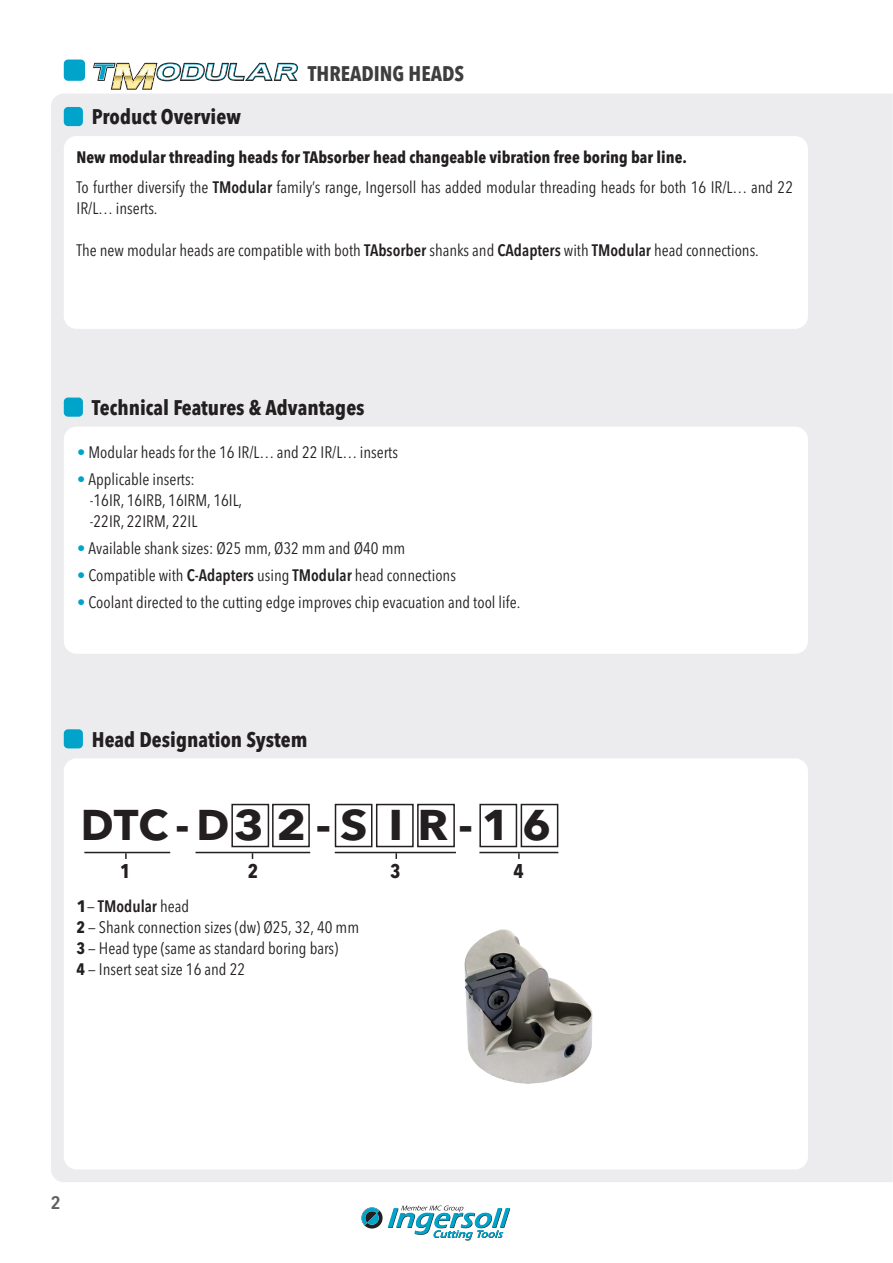
<style>
.page{position:relative;width:893px;height:1263px;background:#fff}
.page>*{position:absolute;margin:0;border:0;box-sizing:border-box;transform-origin:0 0}
.t1{font:700 42.6px "Avenir Next LT Pro";letter-spacing:.18em;color:#231f20}
.t2{font:700 condensed 21px "Avenir Next LT Pro";color:#231f20}
.t3{font:700 condensed 21px "Avenir Next LT Pro";color:#3e3e3f}
.t4{font:700 condensed 19.8px "Avenir Next LT Pro";color:#231f20}
.t5{font:600 condensed 18px "Avenir Next LT Pro";color:#606063;scale:1.1 1}
.t6{font:condensed 16.5px/21px "Avenir Next LT Pro";color:#231f20}
.s1{font-weight:700}
.s2{font-weight:600}
.s3{color:#00a4ca}
.s4{font-weight:700;font-stretch:normal}
</style>
<div class="page">
<div style="left:51px;top:94px;width:842px;height:1088px;background:#ececee"></div>
<svg style="left:361px;top:1205px;width:149px;height:35px"></svg>
<div style="left:64px;top:60px;width:21px;height:21px;background:#00a4ca;border-radius:4px"></div>
<div style="left:64px;top:107px;width:19px;height:19px;background:#00a4ca;border-radius:4px"></div>
<div style="left:64px;top:729px;width:19px;height:19px;background:#00a4ca;border-radius:4px"></div>
<div style="left:64px;top:136px;width:744px;height:193px;background:#fff;border-radius:13px"></div>
<div style="left:64px;top:758px;width:744px;height:411px;background:#fff;border-radius:13px"></div>
<div style="left:64px;top:427px;width:744px;height:227px;background:#fff;border-radius:13px"></div>
<div style="left:64px;top:398px;width:19px;height:19px;background:#00a4ca;border-radius:4px"></div>
<svg style="left:93px;top:62px;width:205px;height:28px"></svg>
<div style="left:231px;top:804px;width:38px;height:43px;border:2px solid #231f20"></div>
<div style="left:272px;top:804px;width:38px;height:43px;border:2px solid #231f20"></div>
<div style="left:335px;top:804px;width:37px;height:43px;border:2px solid #231f20"></div>
<div style="left:417px;top:804px;width:38px;height:43px;border:2px solid #231f20"></div>
<div style="left:479px;top:804px;width:38px;height:43px;border:2px solid #231f20"></div>
<div style="left:376px;top:804px;width:38px;height:43px;border:2px solid #231f20"></div>
<div style="left:521px;top:804px;width:37px;height:43px;border:2px solid #231f20"></div>
<hr style="left:84px;top:852px;width:86px;height:1px;background:#231f20">
<hr style="left:196px;top:852px;width:114px;height:1px;background:#231f20">
<hr style="left:335px;top:852px;width:121px;height:1px;background:#231f20">
<hr style="left:479px;top:852px;width:79px;height:1px;background:#231f20">
<svg style="left:125px;top:853px;width:2px;height:6px"></svg>
<svg style="left:395px;top:853px;width:2px;height:6px"></svg>
<svg style="left:518px;top:853px;width:2px;height:6px"></svg>
<img style="left:464px;top:929px;width:129px;height:155px">
<p class="t2" style="left:92px;top:104px;width:150px">Product Overview</p>
<p class="t3" style="left:308px;top:61px;width:158px">THREADING HEADS</p>
<p class="t6" style="left:77px;top:142px;width:718px;line-height:30px"><span class="s1">New modular threading heads for TAbsorber head changeable vibration free boring bar line.<br></span>To further diversify the <span class="s2">TModular</span> family’s range, Ingersoll has added modular threading heads for both 16 IR/L… and 22</p>
<p class="t6" style="left:77px;top:198px;width:82px">IR/L… inserts.</p>
<p class="t6" style="left:77px;top:240px;width:684px">The new modular heads are compatible with both <span class="s2">TAbsorber</span> shanks and <span class="s2">CAdapters</span> with <span class="s2">TModular</span> head connections.</p>
<p class="t2" style="left:92px;top:395px;width:274px">Technical Features &amp; Advantages</p>
<p class="t6" style="left:77px;top:442px;width:322px"><span class="s3">•</span> Modular heads for the 16 IR/L… and 22 IR/L… inserts</p>
<p class="t6" style="left:90px;top:469px;width:154px;text-indent:-13px"><span class="s3">•</span> Applicable inserts:<br>-16IR, 16IRB, 16IRM, 16IL, -22IR, 22IRM, 22IL</p>
<p class="t6" style="left:77px;top:538px;width:330px"><span class="s3">•</span> Available shank sizes: Ø25 mm, Ø32 mm and Ø40 mm</p>
<p class="t6" style="left:77px;top:565px;width:380px"><span class="s3">•</span> Compatible with <span class="s2">C-Adapters</span> using <span class="s2">TModular</span> head connections</p>
<p class="t6" style="left:77px;top:592px;width:445px"><span class="s3">•</span> Coolant directed to the cutting edge improves chip evacuation and tool life.</p>
<p class="t2" style="left:92px;top:726px;width:217px">Head Designation System</p>
<h1 class="t1" style="left:81px;top:798px;width:472px">DTC - D32-S IR-16</h1>
<p class="t4" style="left:120px;top:859px;width:12px">1</p>
<p class="t4" style="left:248px;top:859px;width:12px">2</p>
<p class="t4" style="left:390px;top:859px;width:12px">3</p>
<p class="t4" style="left:513px;top:859px;width:12px">4</p>
<p class="t6" style="left:77px;top:895px;width:284px"><span class="s4">1</span>— <span class="s2">TModular</span> head<br><span class="s1">2</span> — Shank connection sizes (dw) Ø25, 32, 40 mm<br><span class="s1">3</span> — Head type (same as standard boring bars)<br><span class="s1">4</span> — Insert seat size 16 and 22</p>
<p class="t5" style="left:51px;top:1191px;width:11px">2</p>
</div>
